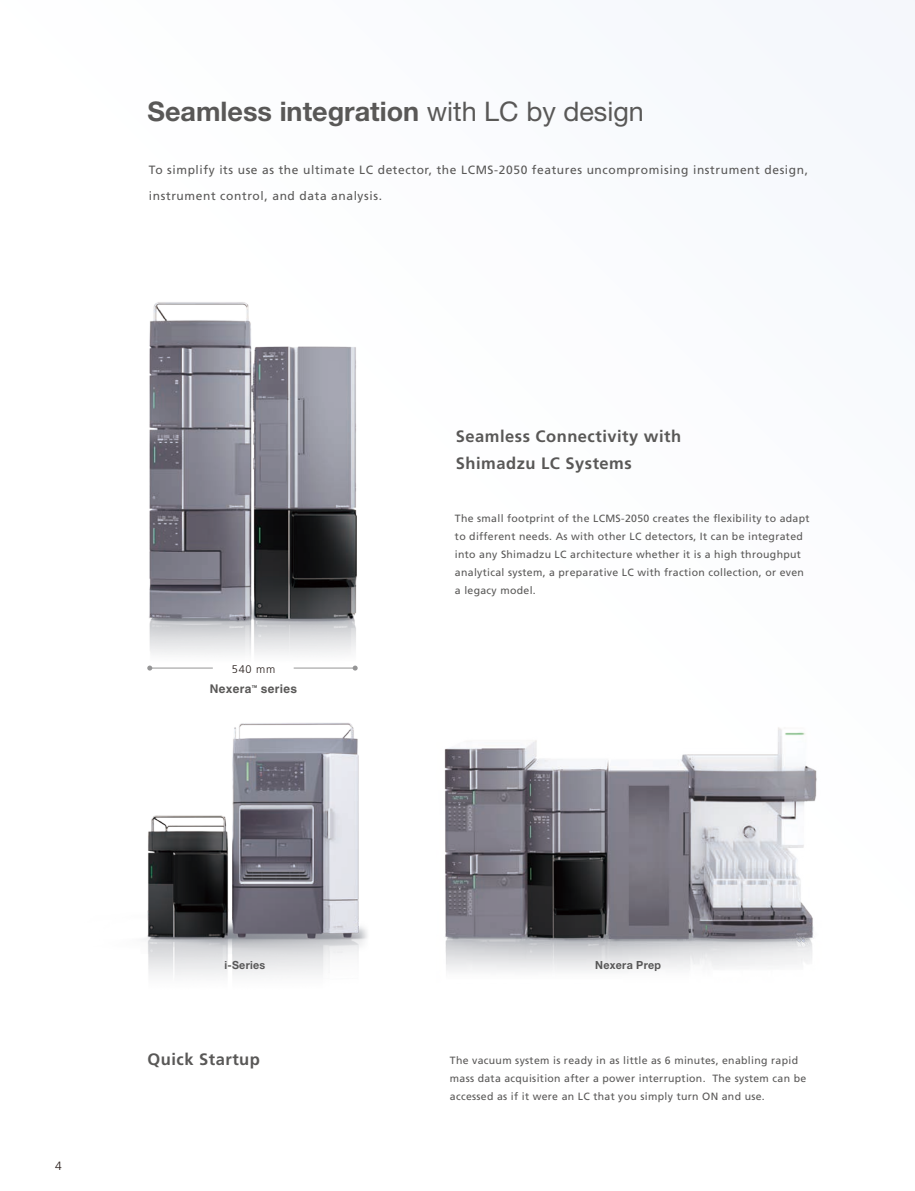
<style>
.page{position:relative;width:915px;height:1191px;background:#fff}
.page>*{position:absolute;margin:0;border:0;box-sizing:border-box;transform-origin:0 0}
.t1{font:700 27px "Helvetica Neue LT Std";color:#595857}
.t2{font:700 16.5px/27px "Frutiger LT Std";letter-spacing:.03em;color:#595857}
.t3{font:12px/25.5px "Frutiger LT Std";letter-spacing:.05em;color:#595857}
.t4{font:700 12px "Helvetica LT Std";letter-spacing:.025em;color:#595857}
.t5{font:300 12px "Frutiger LT Std";color:#231916}
.t6{font:700 11.25px "Helvetica Neue LT Std";letter-spacing:.025em;color:#595857;scale:.96 1}
.t7{font:300 10.95px "Frutiger LT Std";color:#231916}
.t8{font:10.5px/18px "Frutiger LT Std";letter-spacing:.03em;color:#595857}
.s1{font-weight:400}
</style>
<div class="page">
<img style="left:149px;top:302px;width:208px;height:353px">
<img style="left:146px;top:665px;width:221px;height:312px">
<img style="left:444px;top:727px;width:373px;height:245px">
<h1 class="t1" style="left:147px;top:95px;width:497px">Seamless integration <span class="s1">with LC by design</span></h1>
<p class="t3" style="left:149px;top:157px;width:660px">To simplify its use as the ultimate LC detector, the LCMS-2050 features uncompromising instrument design, instrument control, and data analysis.</p>
<h2 class="t2" style="left:455px;top:423px;width:227px">Seamless Connectivity with<br>Shimadzu LC Systems</h2>
<p class="t7" style="left:232px;top:663px;width:45px">540 mm</p>
<p class="t4" style="left:210px;top:681px;width:89px">Nexera<sup>™</sup> series</p>
<p class="t8" style="left:455px;top:509px;width:356px">The small footprint of the LCMS-2050 creates the flexibility to adapt to different needs. As with other LC detectors, It can be integrated into any Shimadzu LC architecture whether it is a high throughput analytical system, a preparative LC with fraction collection, or even a legacy model.</p>
<p class="t5" style="left:55px;top:1158px;width:8px">4</p>
<p class="t6" style="left:224px;top:957px;width:44px">i-Series</p>
<p class="t6" style="left:595px;top:957px;width:70px">Nexera Prep</p>
<h2 class="t2" style="left:147px;top:1045px;width:114px">Quick Startup</h2>
<p class="t8" style="left:449px;top:1051px;width:358px">The vacuum system is ready in as little as 6 minutes, enabling rapid mass data acquisition after a power interruption. The system can be accessed as if it were an LC that you simply turn ON and use.</p>
</div>
